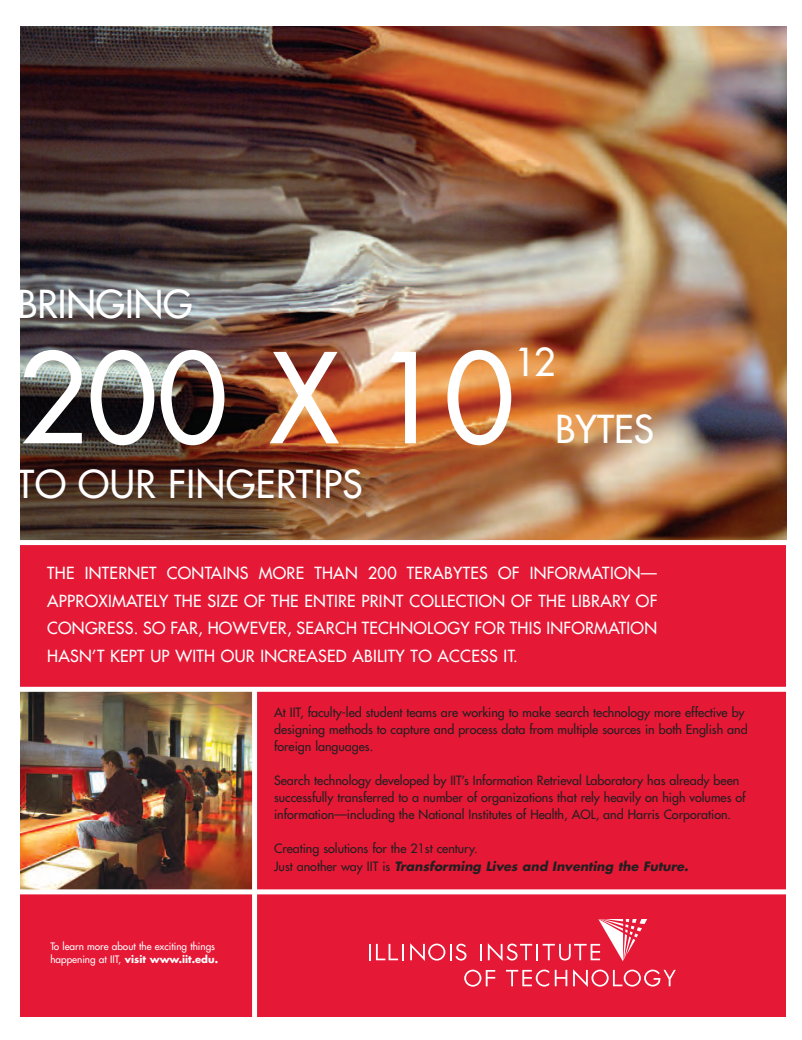
<style>
.page{position:relative;width:802px;height:1040px;background:#fff}
.page>*{position:absolute;margin:0;border:0;box-sizing:border-box;transform-origin:0 0}
.t1{font:121.25px "Futura";color:#fff}
.t2{font:37.5px/67.5px "Futura";color:#fff}
.t3{font:16.25px/27.5px "Futura";letter-spacing:.02em;color:#fff;text-align:justify}
.t4{font:12.5px/17px "Futura";color:#231f20}
.t5{font:10px/13.8px "Futura";color:#fff}
.s1{font-weight:700}
.s2{font-weight:700;font-style:italic}
</style>
<div class="page">
<img style="left:20px;top:26px;width:767px;height:991px">
<h2 class="t2" style="left:17px;top:273px;width:177px">BRINGING</h2>
<h1 class="t1" style="left:17px;top:338px;width:499px">200 X 10</h1>
<h2 class="t2" style="left:555px;top:331px;width:100px;text-indent:-41px">12<br>BYTES</h2>
<h2 class="t2" style="left:17px;top:453px;width:347px">TO OUR FINGERTIPS</h2>
<p class="t3" style="left:47px;top:560px;width:612px">THE INTERNET CONTAINS MORE THAN 200 TERABYTES OF INFORMATION— APPROXIMATELY THE SIZE OF THE ENTIRE PRINT COLLECTION OF THE LIBRARY OF CONGRESS. SO FAR, HOWEVER, SEARCH TECHNOLOGY FOR THIS INFORMATION HASN’T KEPT UP WITH OUR INCREASED ABILITY TO ACCESS IT.</p>
<p class="t5" style="left:50px;top:939px;width:169px">To learn more about the exciting things happening at IIT, <span class="s1">visit www.iit.edu.</span></p>
<p class="t4" style="left:274px;top:704px;width:475px">At IIT, faculty-led student teams are working to make search technology more effective by designing methods to capture and process data from multiple sources in both English and foreign languages.</p>
<p class="t4" style="left:274px;top:773px;width:473px">Search technology developed by IIT’s Information Retrieval Laboratory has already been successfully transferred to a number of organizations that rely heavily on high volumes of information—including the National Institutes of Health, AOL, and Harris Corporation.</p>
<p class="t4" style="left:274px;top:841px;width:416px">Creating solutions for the 21st century.<br>Just another way IIT is <span class="s2">Transforming Lives and Inventing the Future.</span></p>
</div>
